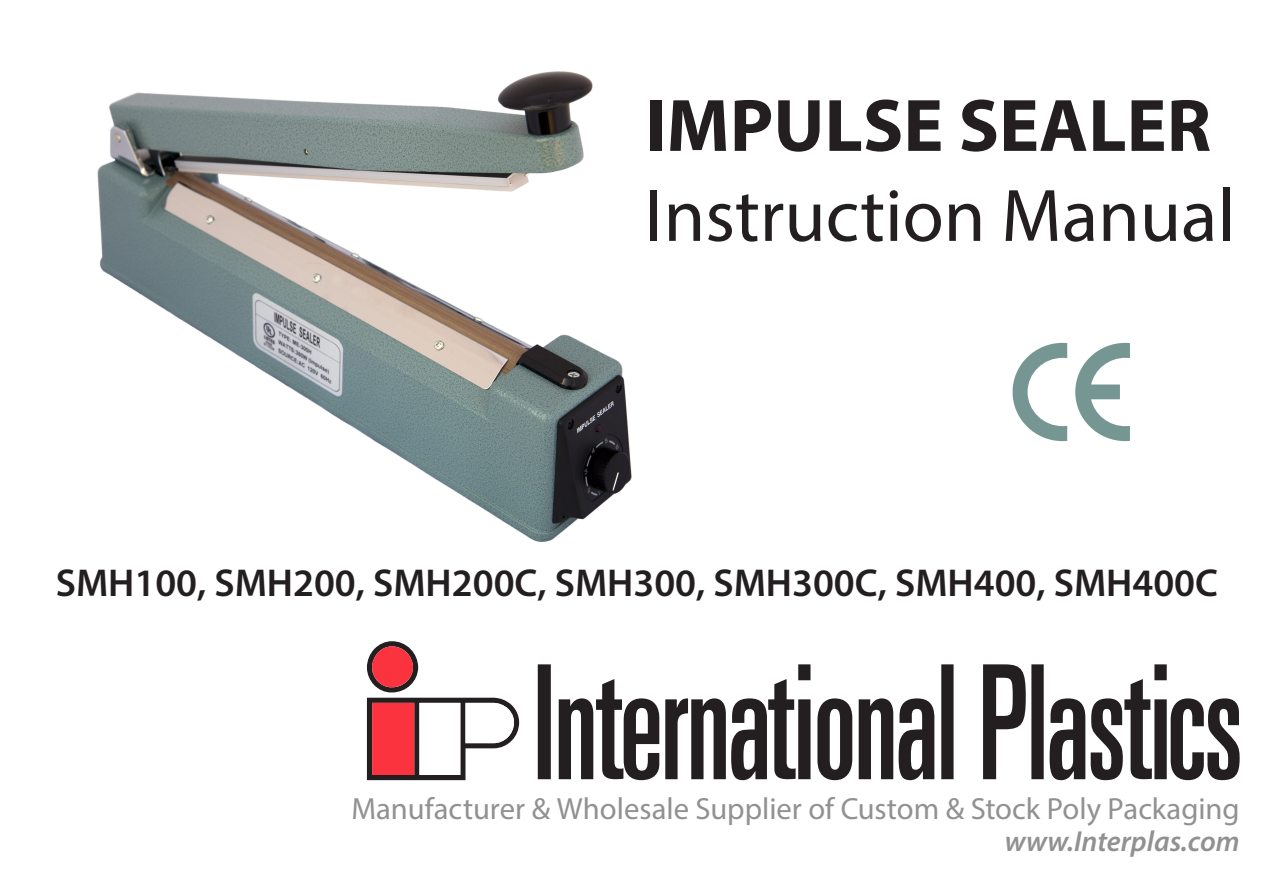
<style>
.page{position:relative;width:1269px;height:891px;background:#fff}
.page>*{position:absolute;margin:0;border:0;box-sizing:border-box;transform-origin:0 0}
.t1{font:75px "Myriad Pro";color:#231f20}
.t2{font:700 75px "Myriad Pro";color:#231f20}
.t3{font:600 39px "Myriad Pro";color:#231f20}
.t4{font:30.6px "Myriad Pro";color:#929192}
.t5{font:italic 600 29.1px "Myriad Pro";color:#929192}
</style>
<div class="page">
<img style="left:97px;top:71px;width:535px;height:471px">
<svg style="left:1013px;top:343px;width:117px;height:98px"></svg>
<svg style="left:558px;top:664px;width:682px;height:116px"></svg>
<svg style="left:366px;top:641px;width:185px;height:140px"></svg>
<h1 class="t2" style="left:645px;top:77px;width:568px">IMPULSE SEALER</h1>
<h1 class="t1" style="left:645px;top:169px;width:592px">Instruction Manual</h1>
<p class="t3" style="left:56px;top:560px;width:1164px">SMH100, SMH200, SMH200C, SMH300, SMH300C, SMH400, SMH400C</p>
<p class="t4" style="left:351px;top:790px;width:890px">Manufacturer &amp; Wholesale Supplier of Custom &amp; Stock Poly Packaging</p>
<p class="t5" style="left:1005px;top:823px;width:236px">www.Interplas.com</p>
</div>
